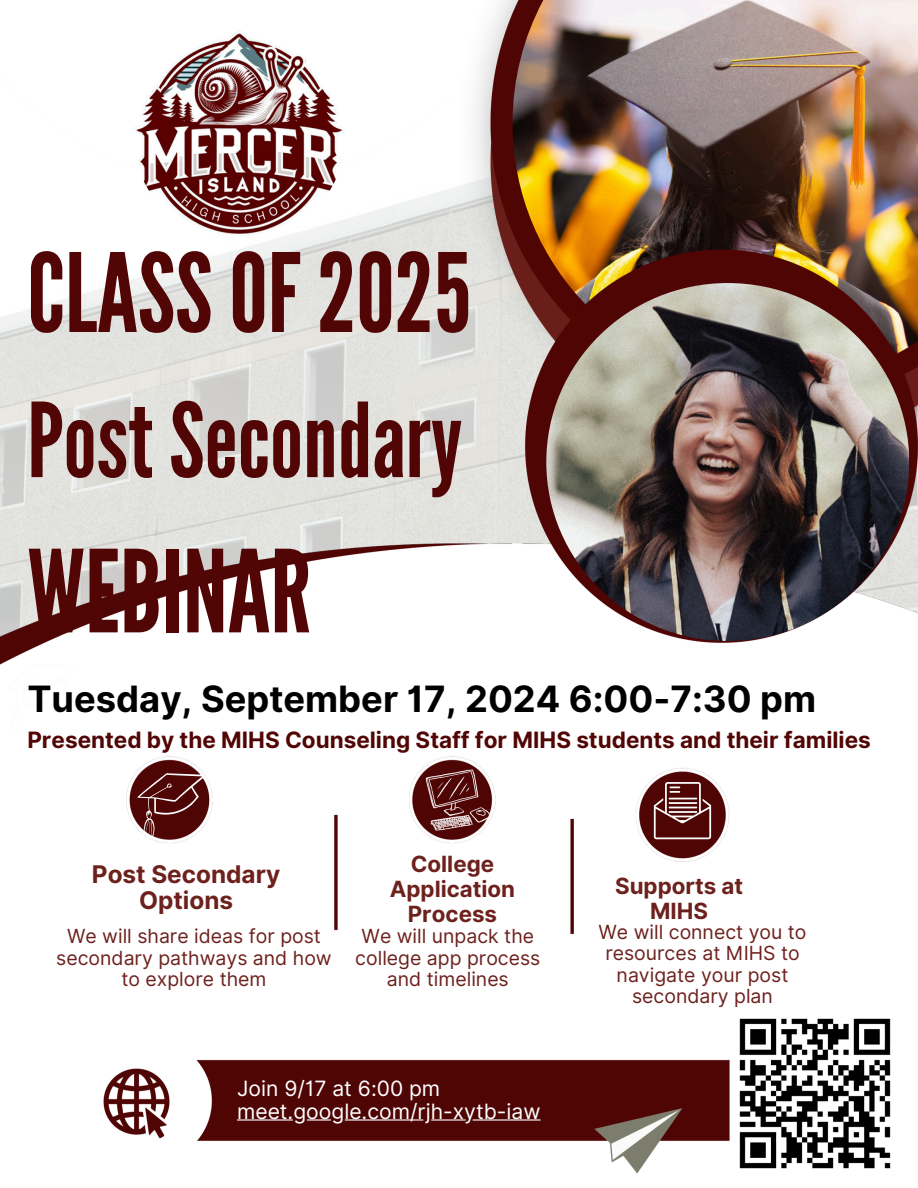
<style>
.page{position:relative;width:918px;height:1188px;background:#fff}
.page>*{position:absolute;margin:0;border:0;box-sizing:border-box;transform-origin:0 0}
.t1{font:113.85px "League Gothic";color:#520505}
.t2{font:108.9px "League Gothic";color:#520505}
.t3{font:102.9px "League Gothic";color:#520505}
.t4{font:700 36.3px "Inter";color:#000}
.t5{font:700 24.3px/25.8px "Inter";color:#6d211d;text-align:center}
.t6{font:700 22.5px "Inter";color:#520505}
.t7{font:700 22.35px/24.8px "Inter";color:#6d211d;text-align:center}
.t8{font:21.15px/23.7px "Inter";color:#fff}
.t9{font:19.5px/21.3px "Inter";color:#6d211d;text-align:center}
</style>
<div class="page">
<img style="left:133px;top:28px;width:213px;height:213px;border-radius:106px">
<img style="left:484px;top:0;width:29px;height:243px">
<img style="left:513px;top:0;width:405px;height:243px">
<img style="left:0;top:243px;width:918px;height:931px">
<img style="left:546px;top:283px;width:363px;height:358px;border-radius:50%">
<svg style="left:6px;top:664px;width:65px;height:66px"></svg>
<svg style="left:138px;top:773px;width:64px;height:66px;background:#6d2f2f"></svg>
<svg style="left:237px;top:1119px;width:304px;height:2px"></svg>
<img style="left:418px;top:762px;width:80px;height:75px">
<svg style="left:654px;top:782px;width:57px;height:57px;background:#783f3f"></svg>
<img style="left:723px;top:1001px;width:184px;height:173px">
<p class="t2" style="left:27px;top:230px;width:445px">CLASSOF2025</p>
<p class="t3" style="left:27px;top:381px;width:437px">PostSecondary</p>
<p class="t1" style="left:27px;top:526px;width:286px">WEBINAR</p>
<p class="t4" style="left:27px;top:677px;width:790px">Tuesday, September 17, 2024 6:00-7:30 pm</p>
<p class="t6" style="left:27px;top:727px;width:845px">Presented by the MIHS Counseling Staff for MIHS students and their families</p>
<h1 class="t5" style="left:92px;top:861px;width:190px">Post Secondary<br>Options</h1>
<p class="t7" style="left:390px;top:852px;width:127px">College<br>Application<br>Process</p>
<p class="t7" style="left:615px;top:874px;width:129px">Supports at<br>MIHS</p>
<p class="t9" style="left:56px;top:926px;width:277px">We will share ideas for post secondary pathways and how to explore them</p>
<h1 class="t9" style="left:355px;top:926px;width:187px">We will unpack the college app process and timelines</h1>
<p class="t9" style="left:598px;top:921px;width:210px">We will connect you to resources at MIHS to navigate your post secondary plan</p>
<p class="t8" style="left:237px;top:1076px;width:305px">Join 9/17 at 6:00 pm meet.google.com/rjh-xytb-iaw</p>
</div>
